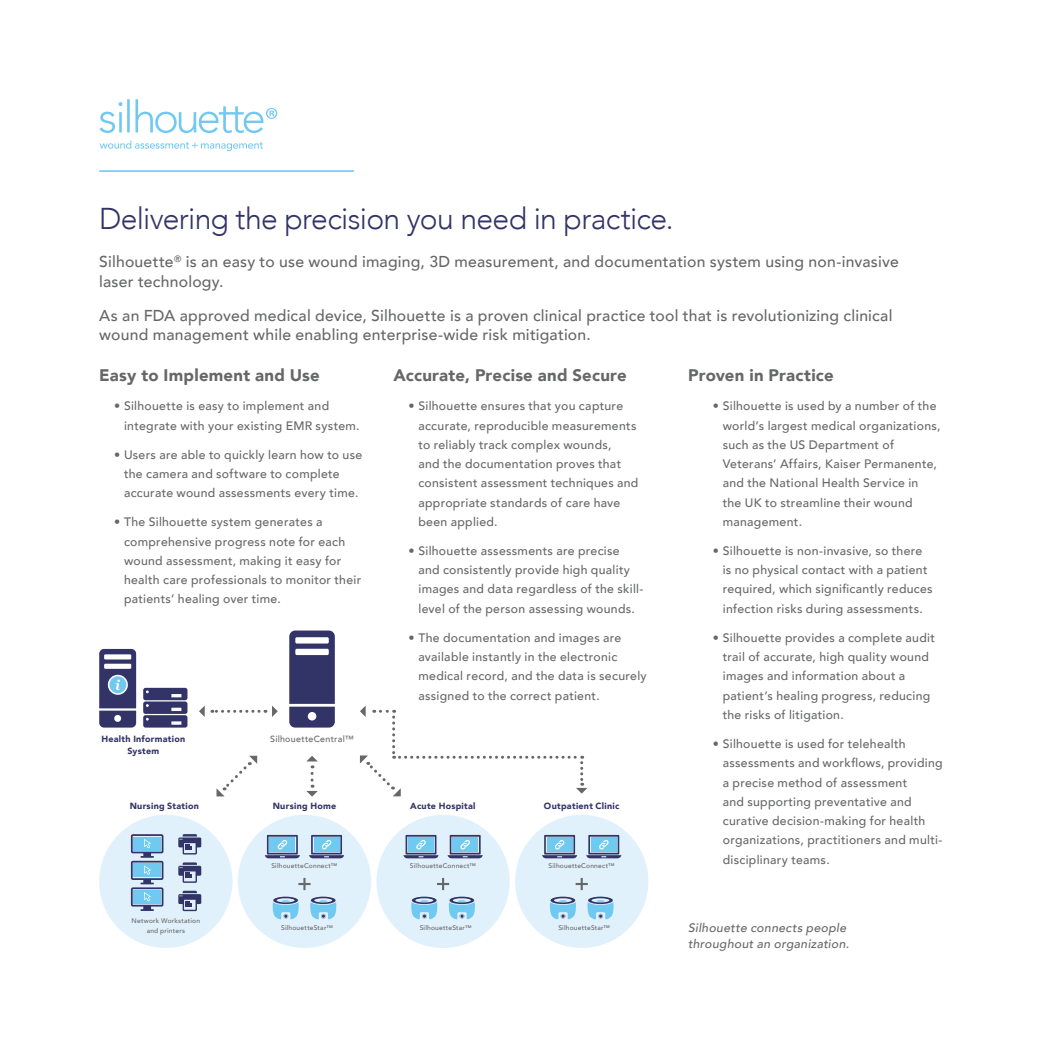
<style>
.page{position:relative;width:1042px;height:1042px;background:#fff}
.page>*{position:absolute;margin:0;border:0;box-sizing:border-box;transform-origin:0 0}
.t1{font:300 30.1px "Avenir";letter-spacing:-.025em;color:#323467}
.t2{font:900 16.8px "Avenir";letter-spacing:.01em;color:#666767}
.t3{font:500 15.75px/19.2px "Avenir";letter-spacing:.015em;color:#666767}
.t4{font:500 12.25px/19.2px "Avenir";letter-spacing:.025em;color:#666767}
.t5{font:italic 500 12.25px/15.8px "Avenir";letter-spacing:.025em;color:#666767}
.t6{font:900 8.92px/11.9px "Avenir";letter-spacing:.03em;color:#323467;text-align:center}
.t7{font:500 8.92px "Avenir";letter-spacing:.03em;color:#666767}
.t8{font:500 6.65px/10px "Avenir";letter-spacing:.03em;color:#666767;text-align:center}
</style>
<div class="page">
<svg style="left:143px;top:688px;width:44px;height:39px;background:#4f507c"></svg>
<svg style="left:99px;top:649px;width:37px;height:78px;background:#5c648c"></svg>
<hr style="left:99px;top:170px;width:255px;height:2px;background:#70c9f1">
<svg style="left:99px;top:99px;width:178px;height:52px"></svg>
<svg style="left:289px;top:630px;width:46px;height:97px;background:#51537e"></svg>
<svg style="left:212px;top:710px;width:47px;height:3px"></svg>
<svg style="left:272px;top:705px;width:6px;height:12px"></svg>
<svg style="left:199px;top:705px;width:6px;height:12px"></svg>
<svg style="left:306px;top:756px;width:12px;height:40px"></svg>
<svg style="left:216px;top:756px;width:41px;height:40px"></svg>
<svg style="left:360px;top:705px;width:227px;height:91px"></svg>
<div style="left:99px;top:815px;width:133px;height:133px;background:#e1f1fc;border-radius:50%"></div>
<svg style="left:131px;top:834px;width:32px;height:77px"></svg>
<svg style="left:178px;top:862px;width:23px;height:21px"></svg>
<svg style="left:178px;top:891px;width:23px;height:20px"></svg>
<svg style="left:178px;top:834px;width:23px;height:20px"></svg>
<div style="left:238px;top:815px;width:133px;height:133px;background:#e1f1fc;border-radius:50%"></div>
<svg style="left:298px;top:878px;width:12px;height:12px"></svg>
<svg style="left:265px;top:835px;width:35px;height:23px"></svg>
<svg style="left:309px;top:835px;width:35px;height:23px"></svg>
<svg style="left:272px;top:896px;width:27px;height:23px"></svg>
<svg style="left:310px;top:896px;width:27px;height:23px"></svg>
<div style="left:515px;top:815px;width:133px;height:133px;background:#e1f1fc;border-radius:50%"></div>
<svg style="left:576px;top:878px;width:12px;height:12px"></svg>
<svg style="left:542px;top:835px;width:35px;height:23px"></svg>
<svg style="left:586px;top:835px;width:35px;height:23px"></svg>
<svg style="left:549px;top:896px;width:27px;height:23px"></svg>
<svg style="left:587px;top:896px;width:27px;height:23px"></svg>
<div style="left:376px;top:815px;width:134px;height:133px;background:#e1f1fc;border-radius:50%"></div>
<svg style="left:437px;top:878px;width:12px;height:12px"></svg>
<svg style="left:403px;top:835px;width:35px;height:23px"></svg>
<svg style="left:448px;top:835px;width:35px;height:23px"></svg>
<svg style="left:411px;top:896px;width:27px;height:23px"></svg>
<svg style="left:448px;top:896px;width:27px;height:23px"></svg>
<h1 class="t1" style="left:99px;top:200px;width:576px">Delivering the precision you need in practice.</h1>
<p class="t3" style="left:99px;top:251px;width:801px">Silhouette<sup>®</sup> is an easy to use wound imaging, 3D measurement, and documentation system using non-invasive laser technology.</p>
<p class="t3" style="left:99px;top:305px;width:795px">As an FDA approved medical device, Silhouette is a proven clinical practice tool that is revolutionizing clinical wound management while enabling enterprise-wide risk mitigation.</p>
<h2 class="t2" style="left:99px;top:361px;width:222px">Easy to Implement and Use</h2>
<p class="t4" style="left:124px;top:396px;width:237px;text-indent:-10px">• Silhouette is easy to implement and integrate with your existing EMR system.</p>
<p class="t4" style="left:124px;top:444px;width:240px;text-indent:-10px">• Users are able to quickly learn how to use the camera and software to complete accurate wound assessments every time.</p>
<p class="t4" style="left:124px;top:512px;width:239px;text-indent:-10px">• The Silhouette system generates a comprehensive progress note for each wound assessment, making it easy for health care professionals to monitor their patients’ healing over time.</p>
<p class="t6" style="left:101px;top:733px;width:85px">Health Information<br>System</p>
<p class="t7" style="left:270px;top:731px;width:85px">SilhouetteCentral™</p>
<h2 class="t2" style="left:394px;top:361px;width:235px">Accurate, Precise and Secure</h2>
<p class="t4" style="left:418px;top:396px;width:221px;text-indent:-10px">• Silhouette ensures that you capture accurate, reproducible measurements to reliably track complex wounds,<br>and the documentation proves that consistent assessment techniques and appropriate standards of care have been applied.</p>
<p class="t4" style="left:418px;top:540px;width:226px;text-indent:-10px">• Silhouette assessments are precise and consistently provide high quality images and data regardless of the skill&shy;level of the person assessing wounds.</p>
<p class="t4" style="left:418px;top:627px;width:230px;text-indent:-10px">• The documentation and images are available instantly in the electronic medical record, and the data is securely assigned to the correct patient.</p>
<p class="t6" style="left:130px;top:800px;width:71px">Nursing Station</p>
<p class="t6" style="left:273px;top:800px;width:65px">Nursing Home</p>
<p class="t6" style="left:410px;top:800px;width:67px">Acute Hospital</p>
<p class="t6" style="left:544px;top:800px;width:77px">Outpatient Clinic</p>
<p class="t8" style="left:271px;top:860px;width:68px">SilhouetteConnect™</p>
<p class="t8" style="left:410px;top:860px;width:68px">SilhouetteConnect™</p>
<p class="t8" style="left:548px;top:860px;width:68px">SilhouetteConnect™</p>
<h2 class="t2" style="left:688px;top:361px;width:147px">Proven in Practice</h2>
<p class="t4" style="left:723px;top:396px;width:219px;text-indent:-10px">• Silhouette is used by a number of the world’s largest medical organizations, such as the US Department of<br>Veterans’ Affairs, Kaiser Permanente, and the National Health Service in<br>the UK to streamline their wound management.</p>
<p class="t4" style="left:723px;top:540px;width:211px;text-indent:-10px">• Silhouette is non-invasive, so there is no physical contact with a patient required, which significantly reduces infection risks during assessments.</p>
<p class="t4" style="left:723px;top:627px;width:214px;text-indent:-10px">• Silhouette provides a complete audit trail of accurate, high quality wound images and information about a patient’s healing progress, reducing the risks of litigation.</p>
<p class="t4" style="left:723px;top:733px;width:221px;text-indent:-10px">• Silhouette is used for telehealth assessments and workflows, providing a precise method of assessment<br>and supporting preventative and curative decision-making for health organizations, practitioners and multi&shy;disciplinary teams.</p>
<p class="t8" style="left:132px;top:915px;width:70px">Network Workstation and printers</p>
<p class="t8" style="left:420px;top:922px;width:53px">SilhouetteStar™</p>
<p class="t5" style="left:688px;top:920px;width:163px">Silhouette connects people throughout an organization.</p>
<p class="t8" style="left:281px;top:922px;width:53px">SilhouetteStar™</p>
<p class="t8" style="left:558px;top:922px;width:53px">SilhouetteStar™</p>
</div>
